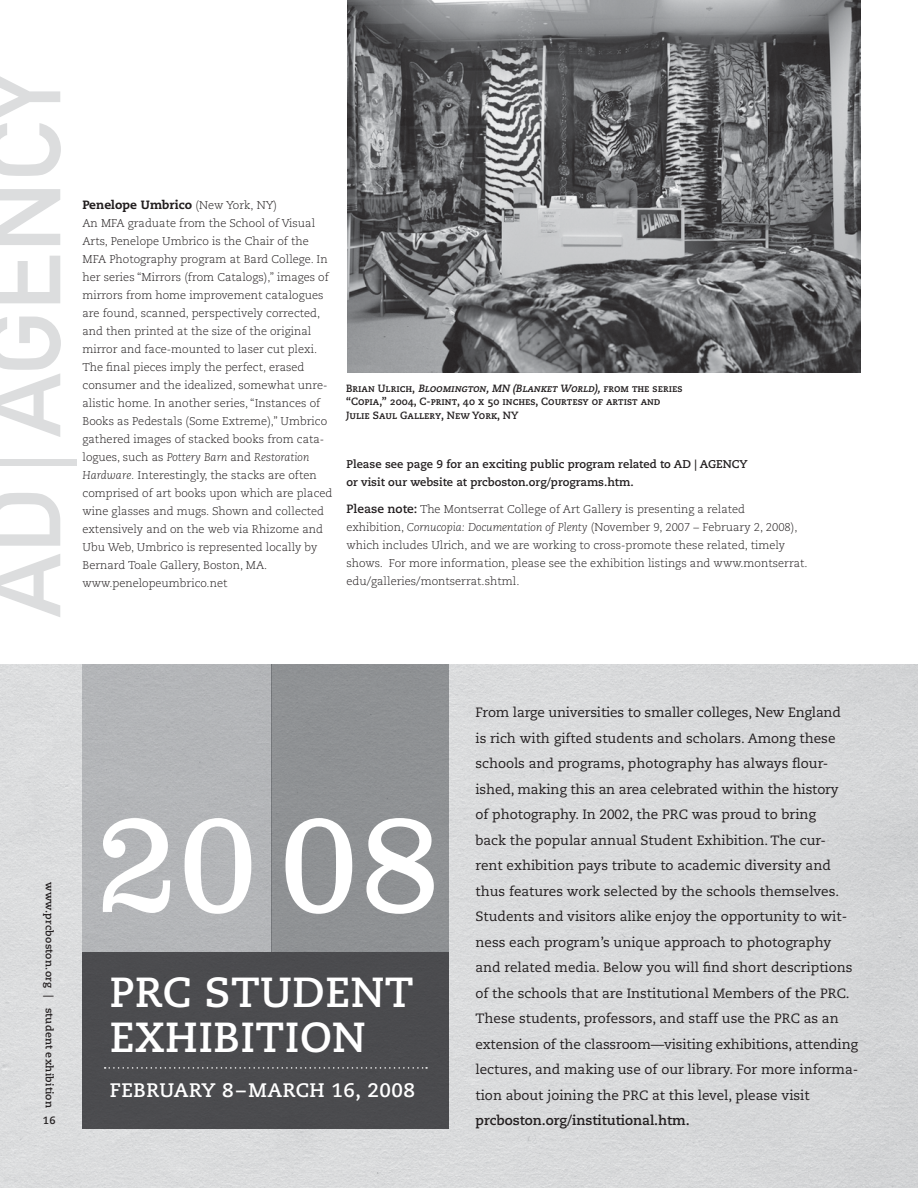
<style>
.page{position:relative;width:918px;height:1188px;background:#fff}
.page>*{position:absolute;margin:0;border:0;box-sizing:border-box;transform-origin:0 0}
.t1{font:700 42px/45px "Caecilia";letter-spacing:.01em;color:#fff}
.t2{font:700 19.5px "Caecilia";letter-spacing:.025em;color:#fff}
.t3{font:13.5px/25.5px "Caecilia";color:#221e1f}
.t4{font:700 13.5px "Caecilia";color:#221e1f}
.t5{font:800 12px "Caecilia";color:#221e1f}
.t6{font:300 11.25px/18px "Caecilia";color:#221e1f}
.t7{font:700 11.25px/18px "Caecilia";color:#221e1f}
.t8{font:10.5px/13.5px "Caecilia Bold SC";color:#221e1f}
.t9{font:700 10.5px "Caecilia";letter-spacing:.025em;color:#221e1f}
.s1{font-weight:300;font-size:11.25px}
.s2{font-style:italic}
.s3{font-weight:700;font-size:12px}
</style>
<div class="page">
<div style="left:0;top:460px;width:76px;height:6px;background:#dcddde"></div>
<svg style="left:0;top:76px;width:61px;height:541px"></svg>
<div style="left:0;top:665px;width:918px;height:523px;background:#d8d9db"></div>
<div style="left:82px;top:952px;width:367px;height:177px;background:#4b4b4e"></div>
<div style="left:82px;top:664px;width:190px;height:288px;background:#b4b6b8"></div>
<div style="left:272px;top:664px;width:177px;height:288px;background:#8f9194"></div>
<svg style="left:103px;top:818px;width:67px;height:95px"></svg>
<svg style="left:185px;top:818px;width:66px;height:96px"></svg>
<svg style="left:285px;top:818px;width:67px;height:96px"></svg>
<svg style="left:366px;top:818px;width:68px;height:96px"></svg>
<svg style="left:105px;top:1067px;width:322px;height:2px"></svg>
<img style="left:348px;top:0;width:513px;height:372px">
<p class="t5" style="left:82px;top:197px;width:196px">Penelope Umbrico <span class="s1">(New York, NY)</span></p>
<p class="t6" style="left:82px;top:214px;width:251px">An MFA graduate from the School of Visual Arts, Penelope Umbrico is the Chair of the<br>MFA Photography program at Bard College. In her series “Mirrors (from Catalogs),” images of mirrors from home improvement catalogues are found, scanned, perspectively corrected, and then printed at the size of the original mirror and face-mounted to laser cut plexi.<br>The final pieces imply the perfect, erased consumer and the idealized, somewhat unre&shy;alistic home. In another series, “Instances of Books as Pedestals (Some Extreme),” Umbrico gathered images of stacked books from cata&shy;logues, such as <span class="s2">Pottery Barn</span> and <span class="s2">Restoration Hardware.</span> Interestingly, the stacks are often comprised of art books upon which are placed wine glasses and mugs. Shown and collected extensively and on the web via Rhizome and Ubu Web, Umbrico is represented locally by Bernard Toale Gallery, Boston, MA. www.penelopeumbrico.net</p>
<p class="t8" style="left:346px;top:381px;width:338px">B r i a n U l r i c h , <span class="s2">Bloomington,MN (Blanket World),</span> f r o m t h e s e r i e s “Copia,” 2004, C-print, 40 x 50 inches, Courtesy of artist and<br>Julie Saul Gallery, New York, NY</p>
<p class="t7" style="left:346px;top:456px;width:403px">Please see page 9 for an exciting public program related to AD | AGENCY or visit our website at prcboston.org/programs.htm.</p>
<p class="t6" style="left:346px;top:501px;width:463px"><span class="s3">Please note:</span> The Montserrat College of Art Gallery is presenting a related<br>exhibition, <span class="s2">Cornucopia: Documentation of Plenty</span> (November 9, 2007 – February 2, 2008), which includes Ulrich, and we are working to cross-promote these related, timely shows. For more information, please see the exhibition listings and www.montserrat. edu/galleries/montserrat.shtml.</p>
<p class="t9" style="left:56px;top:882px;width:227px;rotate:90deg">www.prcboston.org | student exhibition</p>
<p class="t9" style="left:43px;top:1114px;width:14px">16</p>
<h1 class="t1" style="left:110px;top:971px;width:305px">prc student exhibition</h1>
<h2 class="t2" style="left:110px;top:1079px;width:307px">February 8–March 16, 2008</h2>
<p class="t3" style="left:476px;top:700px;width:384px">From large universities to smaller colleges, New England<br>is rich with gifted students and scholars. Among these schools and programs, photography has always flour&shy;ished, making this an area celebrated within the history<br>of photography. In 2002, the PRC was proud to bring<br>back the popular annual Student Exhibition. The cur-<br>rent exhibition pays tribute to academic diversity and thus features work selected by the schools themselves.<br>Students and visitors alike enjoy the opportunity to wit&shy;ness each program’s unique approach to photography and related media. Below you will find short descriptions of the schools that are Institutional Members of the PRC.<br>These students, professors, and staff use the PRC as an extension of the classroom—visiting exhibitions, attending lectures, and making use of our library. For more informa&shy;tion about joining the PRC at this level, please visit</p>
<p class="t4" style="left:476px;top:1113px;width:216px">prcboston.org/institutional.htm.</p>
</div>
